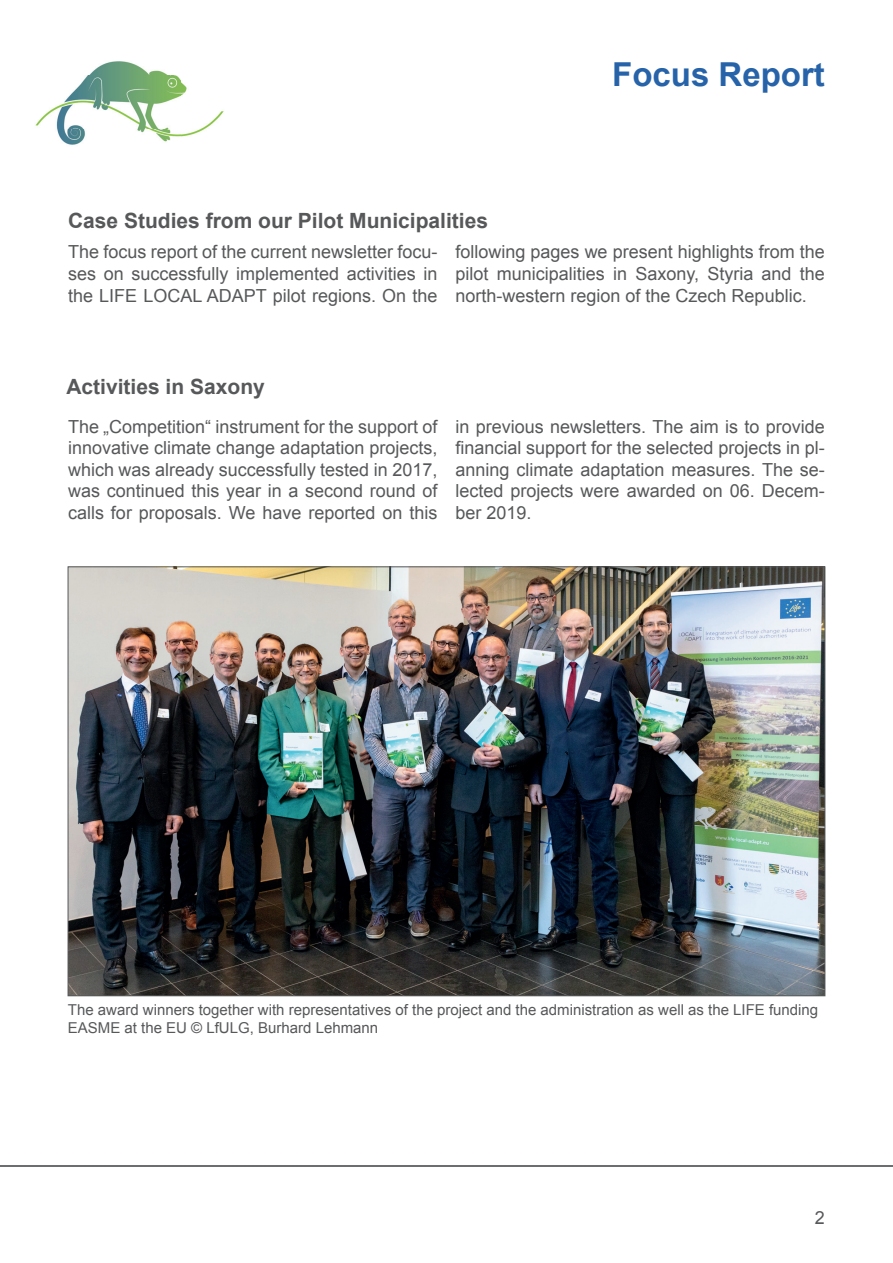
<style>
.page{position:relative;width:893px;height:1263px;background:#fff}
.page>*{position:absolute;margin:0;border:0;box-sizing:border-box;transform-origin:0 0}
.t1{font:700 33px "Arial";color:#2763a9}
.t2{font:700 21px "Arial";color:#57585a}
.t3{font:18px/21.6px "Arial";color:#57585a;text-align:justify}
.t4{font:15px/18px "Arial";color:#57585a}
</style>
<div class="page">
<img style="left:35px;top:61px;width:189px;height:84px">
<hr style="left:0;top:1165px;width:893px;height:2px;background:#6c6d70">
<img style="left:70px;top:569px;width:753px;height:425px">
<p class="t2" style="left:68px;top:207px;width:422px">Case Studies from our Pilot Municipalities</p>
<h1 class="t1" style="left:612px;top:53px;width:214px">Focus Report</h1>
<p class="t3" style="left:68px;top:241px;width:371px">The focus report of the current newsletter focu&shy;ses on successfully implemented activities in the LIFE LOCAL ADAPT pilot regions. On the</p>
<p class="t3" style="left:455px;top:241px;width:371px">following pages we present highlights from the pilot municipalities in Saxony, Styria and the north-western region of the Czech Republic.</p>
<p class="t2" style="left:66px;top:372px;width:200px">Activities in Saxony</p>
<p class="t3" style="left:68px;top:416px;width:371px">The „Competition“ instrument for the support of innovative climate change adaptation projects, which was already successfully tested in 2017, was continued this year in a second round of calls for proposals. We have reported on this</p>
<p class="t3" style="left:455px;top:416px;width:371px">in previous newsletters. The aim is to provide financial support for the selected projects in pl&shy;anning climate adaptation measures. The se&shy;lected projects were awarded on 06. Decem&shy;ber 2019.</p>
<p class="t4" style="left:68px;top:1000px;width:752px">The award winners together with representatives of the project and the administration as well as the LIFE funding<br>EASME at the EU © LfULG, Burhard Lehmann</p>
<p class="t3" style="left:815px;top:1207px;width:12px">2</p>
</div>
